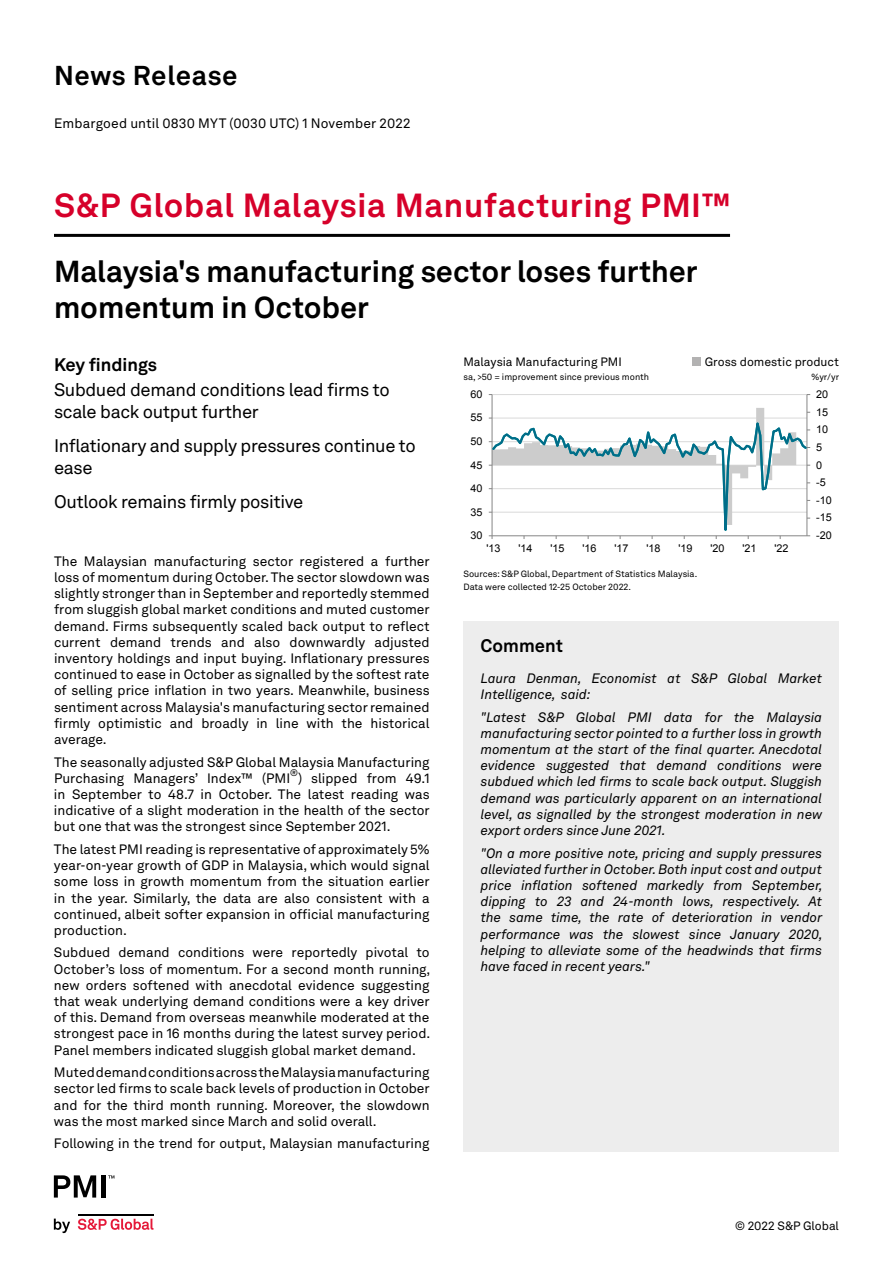
<style>
.page{position:relative;width:893px;height:1263px;background:#fff}
.page>*{position:absolute;margin:0;border:0;box-sizing:border-box;transform-origin:0 0}
.t1{font:700 33px "Akkurat LL";letter-spacing:.02em;color:#d6002a}
.t2{font:700 30px/36px "Akkurat LL";color:#000}
.t3{font:700 27px "Akkurat LL";letter-spacing:.025em;color:#000}
.t4{font:18px/21.6px "Akkurat LL";letter-spacing:-.02em;color:#000}
.t5{font:700 18px "Akkurat LL";color:#000}
.t6{font:13.5px/16.2px "Akkurat LL";color:#000;text-align:justify}
.t7{font:italic 13.5px/16.2px "Akkurat LL";color:#000;text-align:justify}
.t8{font:12px "Akkurat LL";color:#000}
.t9{font:10.65px "Arial";color:#000}
.t10{font:9.45px "Akkurat LL";color:#000}
.t11{font:9px "Akkurat LL";color:#000}
</style>
<div class="page">
<hr style="left:492px;top:394px;width:315px;height:1px;background:#d9d9d9">
<hr style="left:806px;top:395px;width:1px;height:141px;background:#868686">
<hr style="left:492px;top:395px;width:1px;height:141px;background:#868686">
<svg style="left:489px;top:408px;width:321px;height:131px"></svg>
<hr style="left:54px;top:234px;width:676px;height:3px;background:#000">
<div style="left:464px;top:621px;width:375px;height:51px;background:#ededed"></div>
<div style="left:463px;top:672px;width:376px;height:480px;background:#ededed"></div>
<div style="left:692px;top:357px;width:9px;height:9px;background:#b3b2b2"></div>
<svg style="left:54px;top:1218px;width:16px;height:15px"></svg>
<svg style="left:78px;top:1218px;width:75px;height:12px"></svg>
<hr style="left:78px;top:1213px;width:75px;height:2px;background:#000">
<svg style="left:54px;top:1175px;width:42px;height:22px"></svg>
<div style="left:101px;top:1175px;width:5px;height:22px;background:#000"></div>
<svg style="left:108px;top:1175px;width:6px;height:3px"></svg>
<h3 class="t3" style="left:54px;top:55px;width:185px">News Release</h3>
<p class="t6" style="left:54px;top:114px;width:358px">Embargoed until 0830 MYT (0030 UTC) 1 November 2022</p>
<h1 class="t1" style="left:54px;top:180px;width:678px">S&amp;P Global Malaysia Manufacturing PMI™</h1>
<h2 class="t2" style="left:54px;top:252px;width:645px">Malaysia's manufacturing sector loses further momentum in October</h2>
<h3 class="t5" style="left:54px;top:351px;width:105px">Key findings</h3>
<p class="t8" style="left:463px;top:353px;width:160px">Malaysia Manufacturing PMI</p>
<p class="t11" style="left:463px;top:370px;width:187px">sa, &gt;50 = improvement since previous month</p>
<h3 class="t4" style="left:54px;top:378px;width:337px">Subdued demand conditions lead firms to scale back output further</h3>
<h3 class="t4" style="left:54px;top:434px;width:363px">Inflationary and supply pressures continue to ease</h3>
<h3 class="t4" style="left:54px;top:490px;width:251px">Outlook remains firmly positive</h3>
<p class="t9" style="left:471px;top:387px;width:14px">60</p>
<p class="t9" style="left:471px;top:411px;width:14px">55</p>
<p class="t9" style="left:471px;top:434px;width:14px">50</p>
<p class="t9" style="left:471px;top:458px;width:14px">45</p>
<p class="t9" style="left:471px;top:481px;width:14px">40</p>
<p class="t9" style="left:471px;top:505px;width:14px">35</p>
<p class="t9" style="left:471px;top:528px;width:14px">30</p>
<p class="t8" style="left:705px;top:353px;width:136px">Gross domestic product</p>
<p class="t11" style="left:812px;top:370px;width:29px">%yr/yr</p>
<p class="t9" style="left:816px;top:387px;width:14px">20</p>
<p class="t9" style="left:816px;top:405px;width:14px">15</p>
<p class="t9" style="left:816px;top:422px;width:14px">10</p>
<p class="t9" style="left:816px;top:440px;width:8px">5</p>
<p class="t9" style="left:816px;top:458px;width:8px">0</p>
<p class="t9" style="left:816px;top:475px;width:11px">-5</p>
<p class="t9" style="left:816px;top:493px;width:17px">-10</p>
<p class="t9" style="left:816px;top:511px;width:17px">-15</p>
<p class="t9" style="left:816px;top:528px;width:17px">-20</p>
<p class="t6" style="left:54px;top:552px;width:377px">The Malaysian manufacturing sector registered a further loss of momentum during October. The sector slowdown was slightly stronger than in September and reportedly stemmed from sluggish global market conditions and muted customer demand. Firms subsequently scaled back output to reflect current demand trends and also downwardly adjusted inventory holdings and input buying. Inflationary pressures continued to ease in October as signalled by the softest rate of selling price inflation in two years. Meanwhile, business sentiment across Malaysia's manufacturing sector remained firmly optimistic and broadly in line with the historical average.</p>
<p class="t6" style="left:54px;top:753px;width:377px">The seasonally adjusted S&amp;P Global Malaysia Manufacturing<br>Purchasing Managers’ Index™ (PMI</p>
<p class="t10" style="left:290px;top:765px;width:9px">®</p>
<p class="t6" style="left:54px;top:769px;width:377px;text-indent:244px">) slipped from 49.1 in September to 48.7 in October. The latest reading was indicative of a slight moderation in the health of the sector but one that was the strongest since September 2021.</p>
<p class="t6" style="left:54px;top:840px;width:377px">The latest PMI reading is representative of approximately 5% year-on-year growth of GDP in Malaysia, which would signal some loss in growth momentum from the situation earlier in the year. Similarly, the data are also consistent with a continued, albeit softer expansion in official manufacturing production.</p>
<p class="t6" style="left:54px;top:944px;width:378px">Subdued demand conditions were reportedly pivotal to October’s loss of momentum. For a second month running, new orders softened with anecdotal evidence suggesting that weak underlying demand conditions were a key driver of this. Demand from overseas meanwhile moderated at the strongest pace in 16 months during the latest survey period.<br>Panel members indicated sluggish global market demand.</p>
<p class="t6" style="left:54px;top:1064px;width:377px">Muted demand conditions across the Malaysia manufacturing sector led firms to scale back levels of production in October and for the third month running. Moreover, the slowdown was the most marked since March and solid overall.</p>
<p class="t6" style="left:54px;top:1135px;width:377px">Following in the trend for output, Malaysian manufacturing</p>
<p class="t9" style="left:486px;top:541px;width:16px">'13</p>
<p class="t9" style="left:518px;top:541px;width:16px">'14</p>
<p class="t9" style="left:550px;top:541px;width:16px">'15</p>
<p class="t9" style="left:582px;top:541px;width:16px">'16</p>
<p class="t9" style="left:614px;top:541px;width:16px">'17</p>
<p class="t9" style="left:646px;top:541px;width:16px">'18</p>
<p class="t9" style="left:678px;top:541px;width:16px">'19</p>
<p class="t9" style="left:710px;top:541px;width:16px">'20</p>
<p class="t9" style="left:742px;top:541px;width:16px">'21</p>
<p class="t9" style="left:774px;top:541px;width:16px">'22</p>
<p class="t11" style="left:463px;top:567px;width:235px">Sources: S&amp;P Global, Department of Statistics Malaysia.</p>
<p class="t11" style="left:463px;top:580px;width:169px">Data were collected 12-25 October 2022.</p>
<h3 class="t5" style="left:481px;top:632px;width:84px">Comment</h3>
<p class="t7" style="left:480px;top:669px;width:343px">Laura Denman, Economist at S&amp;P Global Market<br>Intelligence, said:</p>
<p class="t7" style="left:480px;top:708px;width:343px">"Latest S&amp;P Global PMI data for the Malaysia manufacturing sector pointed to a further loss in growth momentum at the start of the final quarter. Anecdotal evidence suggested that demand conditions were subdued which led firms to scale back output. Sluggish demand was particularly apparent on an international level, as signalled by the strongest moderation in new export orders since June 2021.</p>
<p class="t7" style="left:480px;top:844px;width:344px">"On a more positive note, pricing and supply pressures alleviated further in October. Both input cost and output price inflation softened markedly from September, dipping to 23 and 24-month lows, respectively. At the same time, the rate of deterioration in vendor performance was the slowest since January 2020, helping to alleviate some of the headwinds that firms have faced in recent years."</p>
<p class="t8" style="left:735px;top:1216px;width:105px">© 2022 S&amp;P Global</p>
</div>
